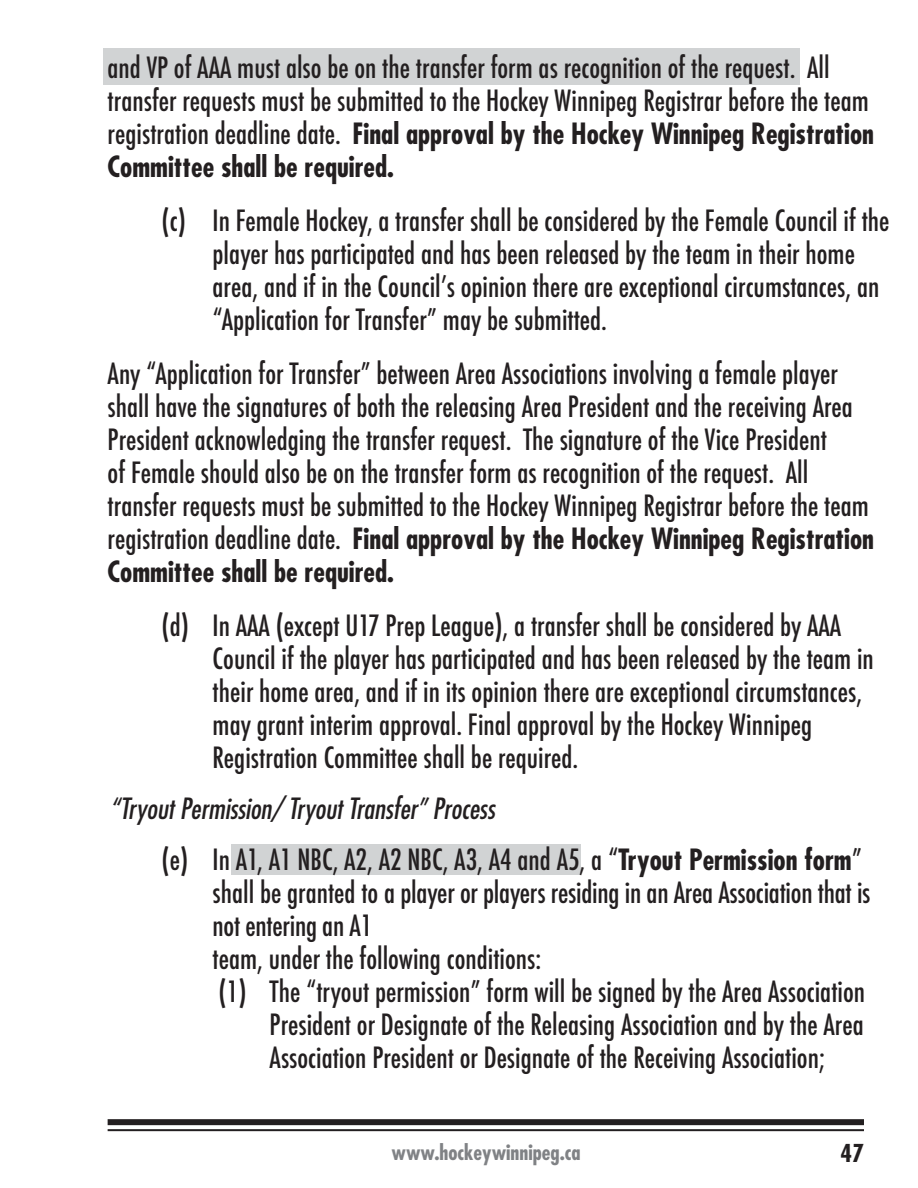
<style>
.page{position:relative;width:918px;height:1188px;background:#fff}
.page>*{position:absolute;margin:0;border:0;box-sizing:border-box;transform-origin:0 0}
.t1{font:500 condensed 28.5px/33px "Futura";color:#231f20}
.t2{font:italic condensed 28.5px/51px "Futura";color:#231f20}
.t3{font:700 condensed 24px "Futura";color:#231f20}
.t4{font:700 condensed 21px "Futura";color:#808285}
.s1{font-weight:700}
.s2{font-weight:500;font-style:normal}
.s3{font-weight:700;font-style:normal}
</style>
<div class="page">
<div style="left:108px;top:1119px;width:756px;height:6px;background:#231f20"></div>
<hr style="left:108px;top:1129px;width:756px;height:2px;background:#231f20">
<div style="left:231px;top:845px;width:350px;height:30px;background:#d1d3d4"></div>
<div style="left:104px;top:49px;width:696px;height:36px;background:#d1d3d4"></div>
<p class="t1" style="left:108px;top:51px;width:768px">and VP of AAA must also be on the transfer form as recognition of the request. All transfer requests must be submitted to the Hockey Winnipeg Registrar before the team registration deadline date. <span class="s1">Final approval by the Hockey Winnipeg Registration Committee shall be required.</span></p>
<p class="t1" style="left:213px;top:204px;width:678px;text-indent:-51px">(c) In Female Hockey, a transfer shall be considered by the Female Council if the player has participated and has been released by the team in their home area, and if in the Council’s opinion there are exceptional circumstances, an “Application for Transfer” may be submitted.</p>
<p class="t1" style="left:108px;top:357px;width:768px">Any “Application for Transfer” between Area Associations involving a female player shall have the signatures of both the releasing Area President and the receiving Area President acknowledging the transfer request. The signature of the Vice President<br>of Female should also be on the transfer form as recognition of the request. All transfer requests must be submitted to the Hockey Winnipeg Registrar before the team registration deadline date. <span class="s1">Final approval by the Hockey Winnipeg Registration Committee shall be required.</span></p>
<p class="t1" style="left:213px;top:609px;width:663px;text-indent:-51px">(d) In AAA (except U17 Prep League), a transfer shall be considered by AAA Council if the player has participated and has been released by the team in their home area, and if in its opinion there are exceptional circumstances, may grant interim approval. Final approval by the Hockey Winnipeg Registration Committee shall be required.</p>
<p class="t2" style="left:162px;top:782px;width:702px;text-indent:-51px">“Tryout Permission/ Tryout Transfer” Process<br><span class="s2">(e) In A1, A1 NBC, A2, A2 NBC, A3, A4 and A5, a “</span><span class="s3">Tryout Permission form</span><span class="s2">”</span></p>
<p class="t1" style="left:213px;top:876px;width:659px">shall be granted to a player or players residing in an Area Association that is</p>
<p class="t1" style="left:213px;top:909px;width:161px">not entering an A1</p>
<p class="t1" style="left:213px;top:942px;width:330px">team, under the following conditions:</p>
<p class="t1" style="left:219px;top:975px;width:648px">(1) The “tryout permission” form will be signed by the Area Association</p>
<p class="t1" style="left:270px;top:1008px;width:596px">President or Designate of the Releasing Association and by the Area</p>
<p class="t1" style="left:270px;top:1041px;width:557px">Association President or Designate of the Receiving Association;</p>
<p class="t4" style="left:392px;top:1139px;width:191px">www.hockeywinnipeg.ca</p>
<p class="t3" style="left:840px;top:1138px;width:25px">47</p>
</div>
